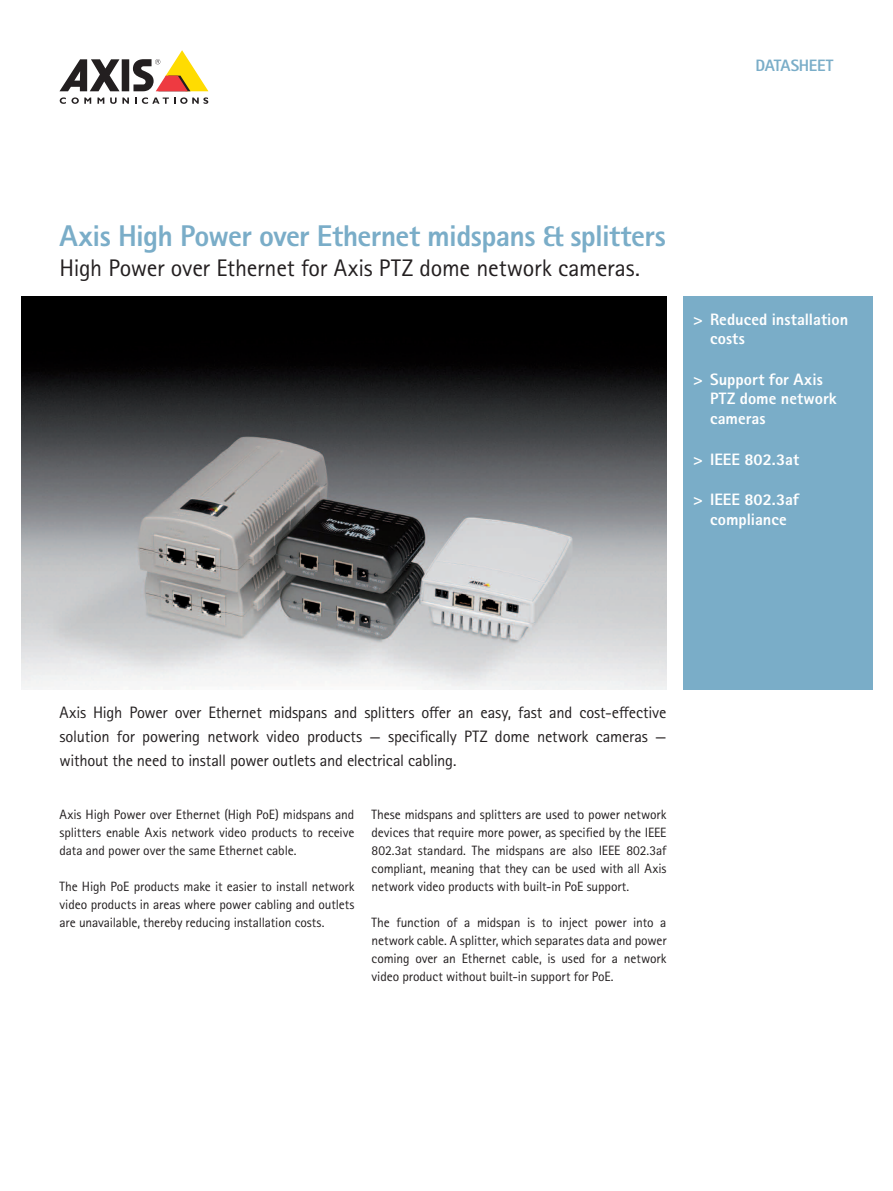
<style>
.page{position:relative;width:893px;height:1191px;background:#fff}
.page>*{position:absolute;margin:0;border:0;box-sizing:border-box;transform-origin:0 0}
.t1{font:800 30px "Rotis Sans Serif Pro";letter-spacing:-.02em;color:#7aadc8}
.t2{font:24px "Rotis Sans Serif Pro";letter-spacing:-.01em;color:#231f20}
.t3{font:16.5px/24px "Rotis Sans Serif Pro";letter-spacing:-.015em;color:#231f20;text-align:justify}
.t4{font:800 16.5px/19.5px "Rotis Sans Serif Pro";color:#fff}
.t5{font:800 16.5px "Rotis Sans Serif Pro";letter-spacing:-.02em;color:#7aadc8}
.t6{font:13.5px/18px "Rotis Sans Serif Pro";letter-spacing:-.01em;color:#231f20;text-align:justify}
</style>
<div class="page">
<div style="left:122px;top:59px;width:7px;height:32px;background:#231f20"></div>
<svg style="left:60px;top:59px;width:60px;height:32px"></svg>
<svg style="left:133px;top:50px;width:75px;height:41px"></svg>
<svg style="left:60px;top:97px;width:31px;height:7px"></svg>
<svg style="left:97px;top:98px;width:7px;height:6px"></svg>
<svg style="left:110px;top:98px;width:19px;height:6px"></svg>
<svg style="left:135px;top:97px;width:73px;height:7px"></svg>
<div style="left:684px;top:296px;width:189px;height:393px;background:#7aadc8"></div>
<img style="left:21px;top:296px;width:645px;height:393px">
<p class="t5" style="left:755px;top:55px;width:80px">DATASHEET</p>
<h1 class="t1" style="left:60px;top:217px;width:608px">Axis High Power over Ethernet midspans &amp; splitters</h1>
<h2 class="t2" style="left:60px;top:254px;width:582px">High Power over Ethernet for Axis PTZ dome network cameras.</h2>
<p class="t4" style="left:710px;top:309px;width:140px;text-indent:-17px">&gt; Reduced installation costs</p>
<p class="t4" style="left:710px;top:369px;width:128px;text-indent:-17px">&gt; Support for Axis<br>PTZ dome network cameras</p>
<p class="t4" style="left:693px;top:449px;width:107px">&gt; IEEE 802.3at</p>
<p class="t4" style="left:693px;top:490px;width:107px;text-align:center">&gt; IEEE 802.3af compliance</p>
<p class="t3" style="left:60px;top:700px;width:608px">Axis High Power over Ethernet midspans and splitters offer an easy, fast and cost-effective solution for powering network video products — specifically PTZ dome network cameras — without the need to install power outlets and electrical cabling.</p>
<p class="t6" style="left:60px;top:805px;width:296px">Axis High Power over Ethernet (High PoE) midspans and splitters enable Axis network video products to receive data and power over the same Ethernet cable.</p>
<p class="t6" style="left:60px;top:877px;width:297px">The High PoE products make it easier to install network video products in areas where power cabling and outlets are unavailable, thereby reducing installation costs.</p>
<p class="t6" style="left:372px;top:805px;width:296px">These midspans and splitters are used to power network devices that require more power, as specified by the IEEE 802.3at standard. The midspans are also IEEE 802.3af compliant, meaning that they can be used with all Axis network video products with built-in PoE support.</p>
<p class="t6" style="left:372px;top:913px;width:297px">The function of a midspan is to inject power into a network cable. A splitter, which separates data and power coming over an Ethernet cable, is used for a network video product without built-in support for PoE.</p>
</div>
